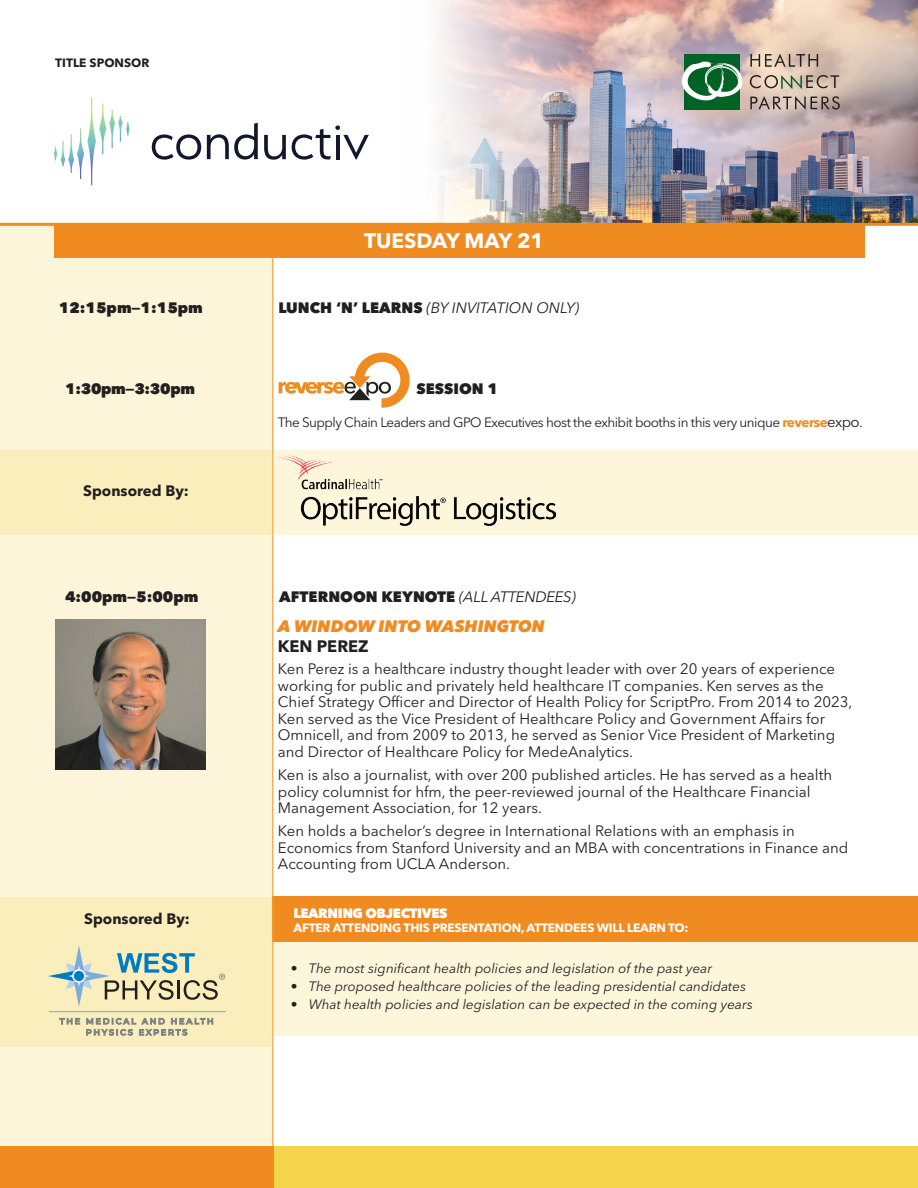
<style>
.page{position:relative;width:918px;height:1188px;background:#fff}
.page>*{position:absolute;margin:0;border:0;box-sizing:border-box;transform-origin:0 0}
.t1{font:700 20.85px "Avenir Next LT Pro";color:#fff}
.t2{font:italic 800 16.5px "Avenir Next LT Pro";color:#f08b21}
.t3{font:700 16.5px "Avenir Next LT Pro";color:#231f20}
.t4{font:15px/16.5px "Avenir Next LT Pro";color:#231f20}
.t5{font:800 15px "Avenir Next LT Pro";color:#231f20}
.t6{font:italic 15px "Avenir Next LT Pro";color:#231f20}
.t7{font:700 15px "Avenir Next LT Pro";color:#231f20}
.t8{font:800 15px "Avenir Next LT Pro";letter-spacing:-.02em;color:#231f20}
.t9{font:italic 13.5px "Avenir Next LT Pro";color:#231f20}
.t10{font:13.5px "Avenir Next LT Pro";letter-spacing:-.04em;color:#231f20}
.t11{font:800 13.5px "Avenir Next LT Pro";letter-spacing:-.03em;color:#fff}
.t12{font:700 12px "Avenir Next LT Pro";letter-spacing:-.02em;color:#fff}
.t13{font:700 12px "Avenir Next LT Pro";color:#231f20}
.s1{font-weight:800;font-style:normal}
.s2{font-weight:700;color:#f08b21}
.s3{font-size:15px}
.s4{font-weight:400;font-style:italic}
</style>
<div class="page">
<div style="left:0;top:226px;width:272px;height:962px;background:#fcf5d9"></div>
<div style="left:0;top:1147px;width:918px;height:41px;background:#f5d44c"></div>
<div style="left:0;top:1147px;width:273px;height:41px;background:#f08b21"></div>
<hr style="left:272px;top:226px;width:1px;height:962px;background:#f08b21">
<img style="left:395px;top:0;width:523px;height:223px">
<svg style="left:750px;top:54px;width:68px;height:13px"></svg>
<svg style="left:750px;top:96px;width:90px;height:14px"></svg>
<div style="left:685px;top:54px;width:55px;height:56px;background:#006224"></div>
<svg style="left:682px;top:62px;width:60px;height:39px"></svg>
<svg style="left:750px;top:75px;width:89px;height:14px"></svg>
<hr style="left:0;top:223px;width:918px;height:3px;background:#f08b21">
<div style="left:54px;top:224px;width:810px;height:34px;background:#f08b21"></div>
<svg style="left:152px;top:134px;width:49px;height:26px"></svg>
<svg style="left:207px;top:123px;width:51px;height:37px"></svg>
<svg style="left:264px;top:135px;width:22px;height:25px"></svg>
<svg style="left:292px;top:125px;width:77px;height:35px"></svg>
<svg style="left:54px;top:97px;width:76px;height:88px"></svg>
<svg style="left:279px;top:352px;width:131px;height:56px"></svg>
<img style="left:55px;top:620px;width:150px;height:150px">
<div style="left:274px;top:938px;width:644px;height:97px;background:#fdf6db"></div>
<div style="left:273px;top:896px;width:645px;height:45px;background:#f08b21"></div>
<div style="left:0;top:897px;width:274px;height:150px;background:#faeebd"></div>
<div style="left:0;top:450px;width:918px;height:85px;background:linear-gradient(to right,#faeebf,#fef9e5)"></div>
<img style="left:278px;top:456px;width:278px;height:70px">
<svg style="left:60px;top:1018px;width:20px;height:6px"></svg>
<svg style="left:86px;top:1018px;width:127px;height:17px"></svg>
<hr style="left:49px;top:1011px;width:177px;height:1px;background:#7aacdc">
<svg style="left:48px;top:945px;width:177px;height:62px"></svg>
<p class="t13" style="left:55px;top:56px;width:96px">TITLE SPONSOR</p>
<h1 class="t1" style="left:364px;top:228px;width:181px">TUESDAY MAY 21</h1>
<p class="t5" style="left:59px;top:298px;width:145px">12:15pm—1:15pm</p>
<p class="t6" style="left:278px;top:298px;width:302px"><span class="s1">LUNCH ‘N’ LEARNS</span> (BY INVITATION ONLY)</p>
<p class="t8" style="left:65px;top:379px;width:131px">1:30pm—3:30pm</p>
<p class="t5" style="left:417px;top:379px;width:83px">SESSION 1</p>
<p class="t10" style="left:278px;top:414px;width:586px">The Supply Chain Leaders and GPO Executives host the exhibit booths in this very unique <span class="s2">reverse</span><span class="s3">expo</span>.</p>
<p class="t7" style="left:83px;top:481px;width:107px">Sponsored By:</p>
<p class="t5" style="left:65px;top:587px;width:135px">4:00pm—5:00pm</p>
<p class="t5" style="left:279px;top:587px;width:298px">AFTERNOON KEYNOTE <span class="s4">(ALL ATTENDEES)</span></p>
<p class="t7" style="left:84px;top:909px;width:107px">Sponsored By:</p>
<p class="t2" style="left:278px;top:616px;width:268px">A WINDOW INTO WASHINGTON</p>
<p class="t3" style="left:278px;top:636px;width:92px">KEN PEREZ</p>
<p class="t4" style="left:278px;top:661px;width:576px">Ken Perez is a healthcare industry thought leader with over 20 years of experience working for public and privately held healthcare IT companies. Ken serves as the Chief Strategy Officer and Director of Health Policy for ScriptPro. From 2014 to 2023, Ken served as the Vice President of Healthcare Policy and Government Affairs for Omnicell, and from 2009 to 2013, he served as Senior Vice President of Marketing and Director of Healthcare Policy for MedeAnalytics.</p>
<p class="t4" style="left:278px;top:767px;width:556px">Ken is also a journalist, with over 200 published articles. He has served as a health policy columnist for hfm, the peer-reviewed journal of the Healthcare Financial<br>Management Association, for 12 years.</p>
<p class="t4" style="left:278px;top:823px;width:572px">Ken holds a bachelor’s degree in International Relations with an emphasis in<br>Economics from Stanford University and an MBA with concentrations in Finance and<br>Accounting from UCLA Anderson.</p>
<p class="t11" style="left:293px;top:905px;width:156px">LEARNING OBJECTIVES</p>
<p class="t12" style="left:294px;top:920px;width:396px">AFTER ATTENDING THIS PRESENTATION, ATTENDEES WILL LEARN TO:</p>
<p class="t9" style="left:291px;top:960px;width:423px">• The most significant health policies and legislation of the past year</p>
<p class="t9" style="left:291px;top:978px;width:457px">• The proposed healthcare policies of the leading presidential candidates</p>
<p class="t9" style="left:291px;top:996px;width:463px">• What health policies and legislation can be expected in the coming years</p>
</div>
